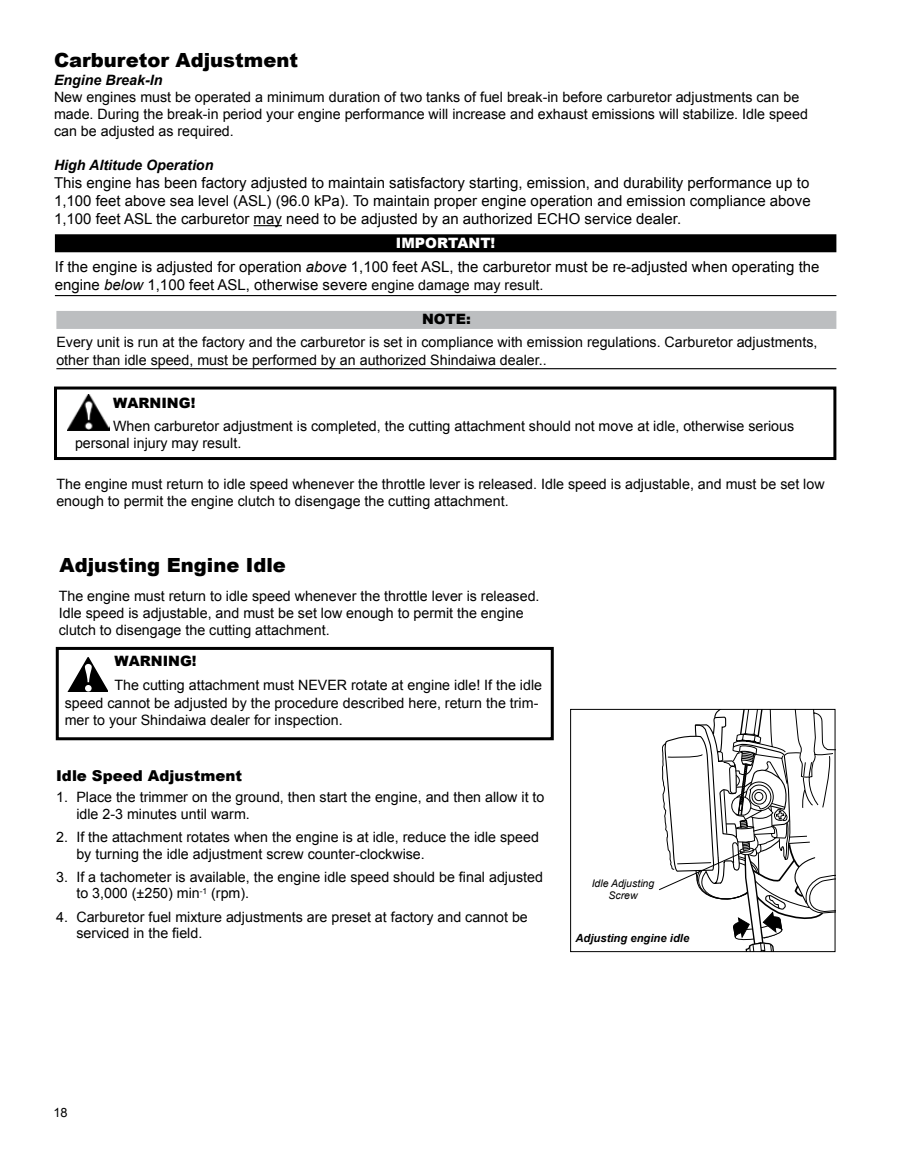
<style>
.page{position:relative;width:918px;height:1161px;background:#fff}
.page>*{position:absolute;margin:0;border:0;box-sizing:border-box;transform-origin:0 0}
.t1{font:900 19.5px "Arial";color:#000}
.t2{font:15px/18px "Arial";color:#000;text-align:justify}
.t3{font:900 15px "Arial";color:#000}
.t4{font:14.25px/17.2px "Arial";color:#000}
.t5{font:italic 700 14.25px "Arial";color:#000}
.t6{font:900 14.25px "Arial";color:#000}
.t7{font:900 14.25px "Arial";color:#fff}
.t8{font:12.75px "Arial";color:#000}
.t9{font:italic 700 11.25px "Arial";color:#000}
.t10{font:italic 10.5px/11.2px "Arial";color:#000;text-align:center}
.s1{font-style:italic}
.s2{font-size:14.25px}
</style>
<div class="page">
<div style="left:54px;top:387px;width:782px;height:73px;border:3px solid #000"></div>
<img style="left:68px;top:394px;width:42px;height:37px">
<svg style="left:254px;top:225px;width:28px;height:1px"></svg>
<div style="left:56px;top:311px;width:780px;height:18px;background:#bcbec0"></div>
<hr style="left:56px;top:368px;width:780px;height:1px;background:#000">
<div style="left:55px;top:234px;width:781px;height:18px;background:#000"></div>
<hr style="left:55px;top:295px;width:781px;height:1px;background:#000">
<svg style="left:586px;top:709px;width:249px;height:243px"></svg>
<div style="left:56px;top:647px;width:498px;height:93px;border:3px solid #000"></div>
<svg style="left:67px;top:657px;width:41px;height:35px"></svg>
<h1 class="t1" style="left:54px;top:46px;width:246px">Carburetor Adjustment</h1>
<p class="t5" style="left:54px;top:70px;width:110px">Engine Break-In</p>
<p class="t4" style="left:54px;top:88px;width:755px">New engines must be operated a minimum duration of two tanks of fuel break-in before carburetor adjustments can be made. During the break-in period your engine performance will increase and exhaust emissions will stabilize. Idle speed can be adjusted as required.</p>
<p class="t5" style="left:54px;top:156px;width:161px">High Altitude Operation</p>
<p class="t2" style="left:54px;top:174px;width:758px">This engine has been factory adjusted to maintain satisfactory starting, emission, and durability performance up to 1,100 feet above sea level (ASL) (96.0 kPa). To maintain proper engine operation and emission compliance above 1,100 feet ASL the carburetor may need to be adjusted by an authorized ECHO service dealer.</p>
<p class="t7" style="left:396px;top:232px;width:101px">IMPORTANT!</p>
<p class="t2" style="left:55px;top:258px;width:766px">If the engine is adjusted for operation <span class="s1">above</span> 1,100 feet ASL, the carburetor must be re-adjusted when operating the engine <span class="s1">below</span> 1,100 feet ASL, otherwise severe <span class="s2">engine damage may result.</span></p>
<p class="t6" style="left:422px;top:309px;width:50px">NOTE:</p>
<p class="t4" style="left:56px;top:334px;width:763px">Every unit is run at the factory and the carburetor is set in compliance with emission regulations. Carburetor adjustments, other than idle speed, must be performed by an authorized Shindaiwa dealer..</p>
<p class="t6" style="left:113px;top:393px;width:84px">WARNING!</p>
<p class="t4" style="left:75px;top:418px;width:721px;text-indent:38px">When carburetor adjustment is completed, the cutting attachment should not move at idle, otherwise serious personal injury may result.</p>
<p class="t4" style="left:56px;top:476px;width:770px">The engine must return to idle speed whenever the throttle lever is released. Idle speed is adjustable, and must be set low enough to permit the engine clutch to disengage the cutting attachment.</p>
<h1 class="t1" style="left:60px;top:551px;width:228px">Adjusting Engine Idle</h1>
<p class="t4" style="left:59px;top:587px;width:482px">The engine must return to idle speed whenever the throttle lever is released.<br>Idle speed is adjustable, and must be set low enough to permit the engine clutch to disengage the cutting attachment.</p>
<p class="t6" style="left:114px;top:651px;width:84px">WARNING!</p>
<p class="t4" style="left:65px;top:677px;width:479px;text-indent:50px">The cutting attachment must NEVER rotate at engine idle! If the idle speed cannot be adjusted by the procedure described here, return the trim&shy;mer to your Shindaiwa dealer for inspection.</p>
<p class="t3" style="left:56px;top:765px;width:187px">Idle Speed Adjustment</p>
<p class="t4" style="left:76px;top:789px;width:470px;line-height:16.5px;text-indent:-20px">1. Place the trimmer on the ground, then start the engine, and then allow it to idle 2-3 minutes until warm.</p>
<p class="t4" style="left:76px;top:829px;width:464px;line-height:16.5px;text-indent:-20px">2. If the attachment rotates when the engine is at idle, reduce the idle speed by turning the idle adjustment screw counter-clockwise.</p>
<p class="t4" style="left:76px;top:869px;width:468px;line-height:16.5px;text-indent:-20px">3. If a tachometer is available, the engine idle speed should be final adjusted to 3,000 (±250) min<sup>-1</sup> (rpm).</p>
<p class="t4" style="left:76px;top:909px;width:453px;line-height:16.5px;text-indent:-20px">4. Carburetor fuel mixture adjustments are preset at factory and cannot be serviced in the field.</p>
<p class="t10" style="left:592px;top:878px;width:64px">Idle Adjusting<br>Screw</p>
<p class="t9" style="left:576px;top:931px;width:115px">Adjusting engine idle</p>
<p class="t8" style="left:54px;top:1104px;width:16px">18</p>
</div>
